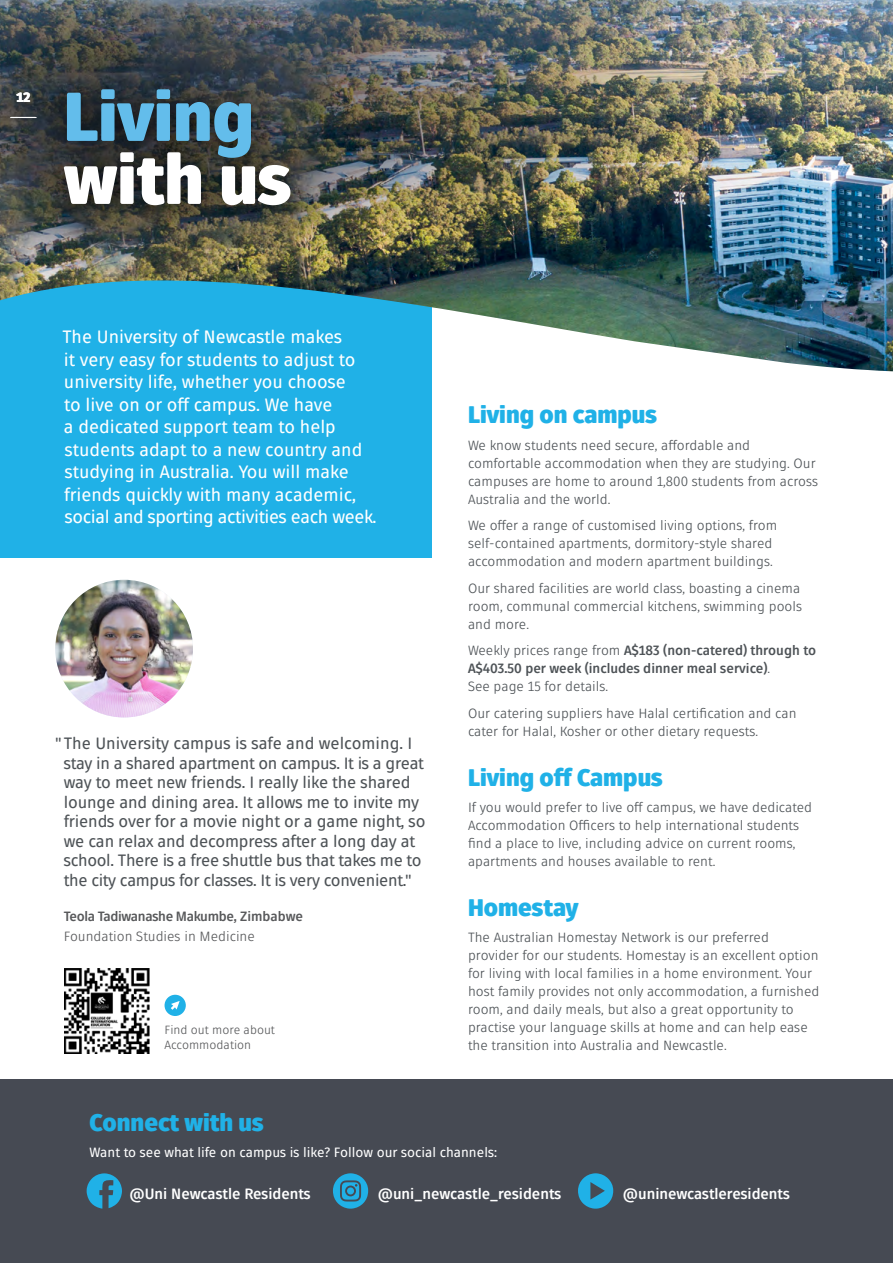
<style>
.page{position:relative;width:893px;height:1263px;background:#fff}
.page>*{position:absolute;margin:0;border:0;box-sizing:border-box;transform-origin:0 0}
.t1{font:900 69px "Fuse V.2 Display";color:#63bdeb}
.t2{font:900 69px "Fuse V.2 Display";color:#fff}
.t3{font:900 24px "Fuse V.2 Display";color:#20b1e7}
.t4{font:18px/22.5px "Fuse V.2 Display";color:#fff}
.t5{font:16.5px/19.5px "Fuse V.2 Display";letter-spacing:-.01em;color:#4e5357}
.t6{font:700 15px "Fuse V.2 Display";color:#fff}
.t7{font:13.5px/18px "Fuse V.2 Display";color:#4e5357}
.t8{font:700 13.5px/18px "Fuse V.2 Display";color:#4e5357}
.t9{font:13.5px "Fuse V.2 Display";color:#fff}
.t10{font:700 13.5px "Fuse V.2 Display";letter-spacing:-.025em;color:#58595b}
.t11{font:13.5px "Fuse V.2 Display";color:#58595b}
.t12{font:900 13.5px "Fuse V.2 Display";color:#fff}
.t13{font:12px/15px "Fuse V.2 Display";color:#58595b}
.s1{font-weight:400}
</style>
<div class="page">
<div style="left:0;top:0;width:432px;height:557px;background:#20b1e7"></div>
<img style="left:55px;top:580px;width:138px;height:137px;border-radius:69px">
<img style="left:0;top:0;width:893px;height:302px">
<div style="left:0;top:1079px;width:893px;height:184px;background:#464a53"></div>
<div style="left:41px;top:66px;width:272px;height:163px;background:#000;opacity:.75"></div>
<img style="left:64px;top:968px;width:85px;height:85px">
<svg style="left:165px;top:995px;width:21px;height:21px"></svg>
<svg style="left:87px;top:1173px;width:35px;height:35px"></svg>
<svg style="left:333px;top:1173px;width:35px;height:35px"></svg>
<svg style="left:578px;top:1173px;width:35px;height:35px"></svg>
<img style="left:393px;top:103px;width:500px;height:455px">
<svg style="left:10px;top:117px;width:27px;height:1px"></svg>
<p class="t12" style="left:16px;top:88px;width:15px">12</p>
<h1 class="t1" style="left:64px;top:70px;width:192px">Living</h1>
<h1 class="t2" style="left:64px;top:133px;width:229px">with us</h1>
<p class="t4" style="left:62px;top:326px;width:316px">The University of Newcastle makes<br>it very easy for students to adjust to university life, whether you choose<br>to live on or off campus. We have<br>a dedicated support team to help students adapt to a new country and studying in Australia. You will make friends quickly with many academic, social and sporting activities each week.</p>
<p class="t5" style="left:64px;top:734px;width:363px;text-indent:-8px">"The University campus is safe and welcoming. I stay in a shared apartment on campus. It is a great way to meet new friends. I really like the shared lounge and dining area. It allows me to invite my friends over for a movie night or a game night, so we can relax and decompress after a long day at school. There is a free shuttle bus that takes me to the city campus for classes. It is very convenient."</p>
<p class="t10" style="left:64px;top:908px;width:241px">Teola Tadiwanashe Makumbe, Zimbabwe</p>
<p class="t11" style="left:64px;top:928px;width:193px">Foundation Studies in Medicine</p>
<p class="t13" style="left:165px;top:1022px;width:112px">Find out more about<br>Accommodation</p>
<h2 class="t3" style="left:468px;top:399px;width:191px">Living on campus</h2>
<p class="t7" style="left:468px;top:436px;width:352px">We know students need secure, affordable and comfortable accommodation when they are studying. Our campuses are home to around 1,800 students from across Australia and the world.</p>
<p class="t7" style="left:468px;top:517px;width:311px">We offer a range of customised living options, from self-contained apartments, dormitory-style shared accommodation and modern apartment buildings.</p>
<p class="t7" style="left:468px;top:579px;width:336px">Our shared facilities are world class, boasting a cinema room, communal commercial kitchens, swimming pools and more.</p>
<p class="t8" style="left:468px;top:642px;width:350px"><span class="s1">Weekly prices range from</span> A$183 (non-catered) through to<br>A$403.50 per week (includes dinner meal service)<span class="s1">.<br>See page 15 for details.</span></p>
<p class="t7" style="left:468px;top:704px;width:330px">Our catering suppliers have Halal certification and can cater for Halal, Kosher or other dietary requests.</p>
<h2 class="t3" style="left:468px;top:761px;width:196px">Living off Campus</h2>
<p class="t7" style="left:468px;top:798px;width:346px">If you would prefer to live off campus, we have dedicated Accommodation Officers to help international students find a place to live, including advice on current rooms, apartments and houses available to rent.</p>
<h2 class="t3" style="left:468px;top:891px;width:112px">Homestay</h2>
<p class="t7" style="left:468px;top:928px;width:353px">The Australian Homestay Network is our preferred provider for our students. Homestay is an excellent option for living with local families in a home environment. Your host family provides not only accommodation, a furnished room, and daily meals, but also a great opportunity to practise your language skills at home and can help ease the transition into Australia and Newcastle.</p>
<h2 class="t3" style="left:90px;top:1106px;width:176px">Connect with us</h2>
<p class="t9" style="left:90px;top:1144px;width:409px">Want to see what life on campus is like? Follow our social channels:</p>
<p class="t6" style="left:130px;top:1184px;width:183px">@Uni Newcastle Residents</p>
<p class="t6" style="left:378px;top:1184px;width:185px">@uni_newcastle_residents</p>
<p class="t6" style="left:623px;top:1184px;width:168px">@uninewcastleresidents</p>
</div>
